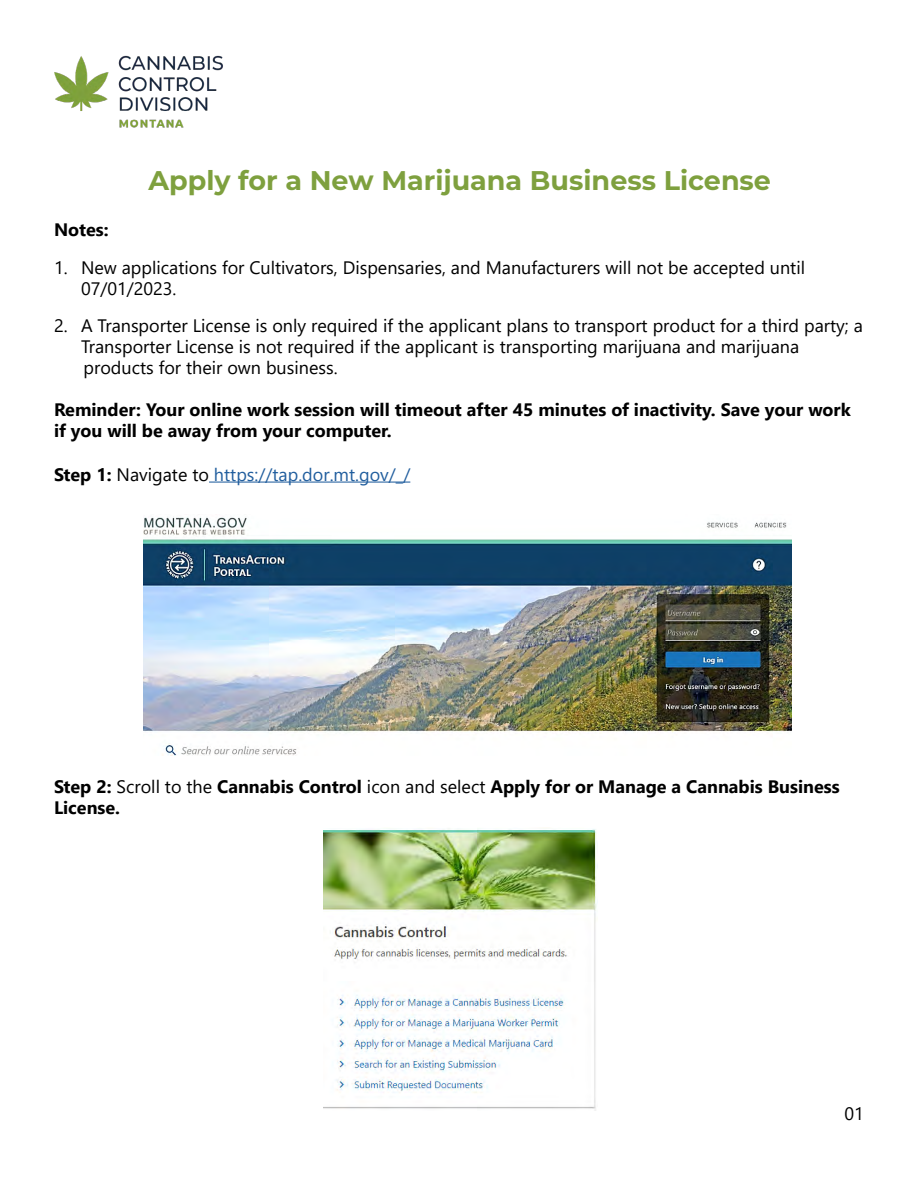
<style>
.page{position:relative;width:918px;height:1188px;background:#fff}
.page>*{position:absolute;margin:0;border:0;box-sizing:border-box;transform-origin:0 0}
.t1{font:700 27px "Montserrat";color:#7ea03e}
.t2{font:18px/21px "Segoe UI";color:#000}
.t3{font:700 18px/21px "Segoe UI";color:#000}
.t4{font:18px "Segoe UI";color:#215e9e}
.s1{font-weight:700;color:#000}
.s2{color:#000}
.s3{font-weight:400}
</style>
<div class="page">
<img style="left:54px;top:55px;width:169px;height:73px">
<hr style="left:209px;top:482px;width:201px;height:1px;background:#215e9e">
<img style="left:144px;top:517px;width:647px;height:239px">
<img style="left:323px;top:829px;width:275px;height:282px">
<h1 class="t1" style="left:148px;top:161px;width:624px">Apply for a New Marijuana Business License</h1>
<p class="t3" style="left:54px;top:218px;width:56px">Notes:</p>
<p class="t2" style="left:81px;top:255px;width:726px;text-indent:-27px">1. New applications for Cultivators, Dispensaries, and Manufacturers will not be accepted until<br>07/01/2023.</p>
<p class="t2" style="left:81px;top:314px;width:783px;text-indent:-27px">2. A Transporter License is only required if the applicant plans to transport product for a third party; a<br>Transporter License is not required if the applicant is transporting marijuana and marijuana products for their own business.</p>
<p class="t3" style="left:54px;top:398px;width:798px">Reminder: Your online work session will timeout after 45 minutes of inactivity. Save your work if you will be away from your computer.</p>
<p class="t4" style="left:54px;top:457px;width:358px"><span class="s1">Step 1:</span> <span class="s2">Navigate to</span> https://tap.dor.mt.gov/_/</p>
<p class="t3" style="left:54px;top:774px;width:787px;line-height:21.6px">Step 2: <span class="s3">Scroll to the</span> Cannabis Control <span class="s3">icon and select</span> Apply for or Manage a Cannabis Business<br>License.</p>
<p class="t2" style="left:845px;top:1101px;width:21px">01</p>
</div>
